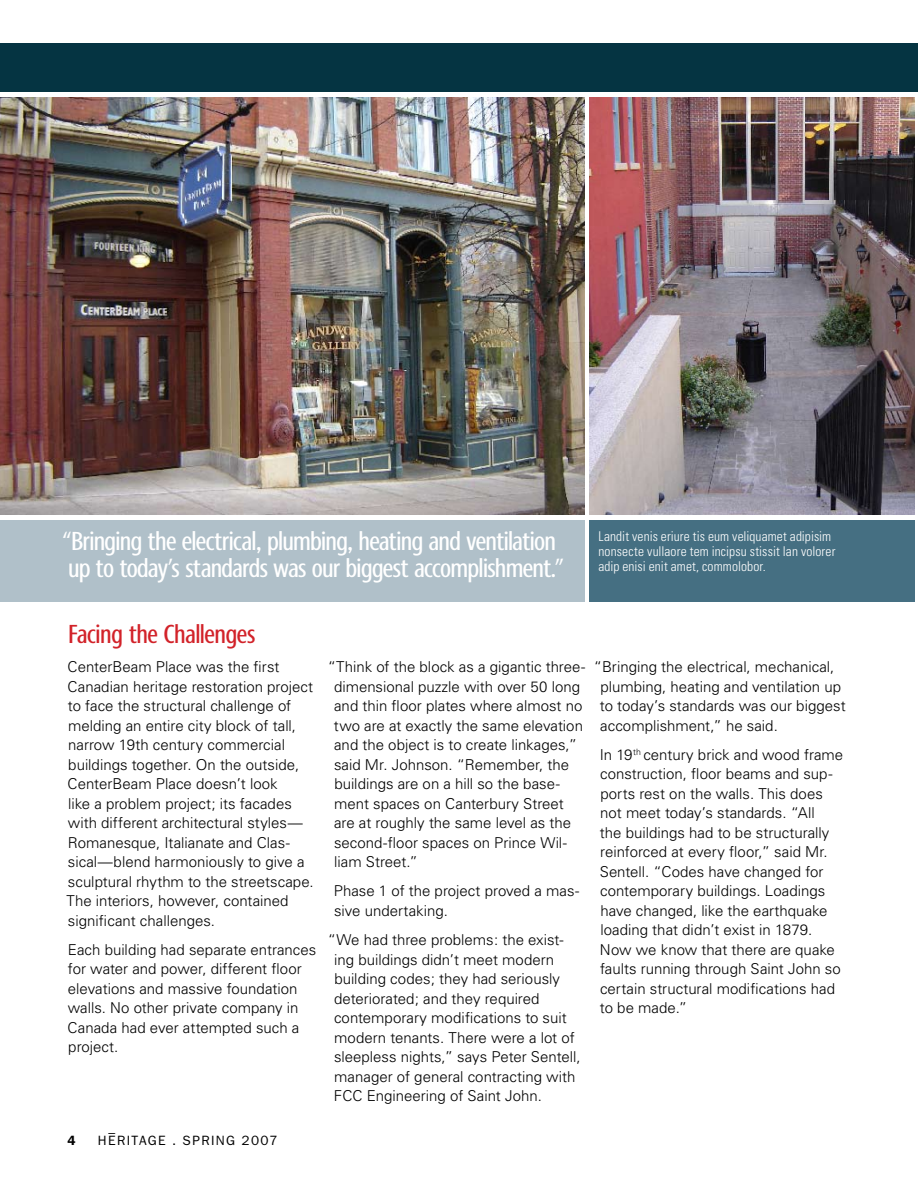
<style>
.page{position:relative;width:918px;height:1188px;background:#fff}
.page>*{position:absolute;margin:0;border:0;box-sizing:border-box;transform-origin:0 0}
.t1{font:300 27px/27px "Uunet";letter-spacing:-.005em;color:#fff}
.t2{font:300 27px "Uunet";letter-spacing:.005em;color:#d22229}
.t3{font:300 15px/19.5px "Univers";color:#000}
.t4{font:300 condensed 13.5px/15px "Univers";letter-spacing:.01em;color:#fff}
.t5{font:13.5px "Franklin Gothic";letter-spacing:.1em;color:#000}
</style>
<div class="page">
<div style="left:0;top:43px;width:918px;height:49px;background:#053442"></div>
<img style="left:0;top:97px;width:584px;height:418px">
<img style="left:590px;top:97px;width:325px;height:418px">
<div style="left:0;top:520px;width:584px;height:81px;background:#b0c0c9"></div>
<div style="left:590px;top:520px;width:325px;height:81px;background:#456f82"></div>
<h1 class="t1" style="left:63px;top:529px;width:503px">“Bringing the electrical, plumbing, heating and ventilation up to today’s standards was our biggest accomplishment.”</h1>
<p class="t4" style="left:598px;top:528px;width:238px">Landit venis eriure tis eum veliquamet adipisim nonsecte vullaore tem incipsu stissit lan volorer adip enisi enit amet, commolobor.</p>
<h1 class="t2" style="left:68px;top:620px;width:188px">Facing the Challenges</h1>
<p class="t3" style="left:66px;top:657px;width:249px">CenterBeam Place was the first Canadian heritage restoration project to face the structural challenge of melding an entire city block of tall, narrow 19th century commercial buildings together. On the outside, CenterBeam Place doesn’t look<br>like a problem project; its facades with different architectural styles— Romanesque, Italianate and Clas&shy;sical—blend harmoniously to give a sculptural rhythm to the streetscape.<br>The interiors, however, contained significant challenges.</p>
<p class="t3" style="left:68px;top:940px;width:250px">Each building had separate entrances for water and power, different floor elevations and massive foundation walls. No other private company in<br>Canada had ever attempted such a project.</p>
<p class="t5" style="left:109px;top:1125px;width:8px">–</p>
<p class="t5" style="left:98px;top:1133px;width:181px">HERITAGE . SPRING 2007</p>
<p class="t3" style="left:334px;top:657px;width:253px;text-indent:-6px">“Think of the block as a gigantic three&shy;dimensional puzzle with over 50 long and thin floor plates where almost no two are at exactly the same elevation and the object is to create linkages,” said Mr. Johnson. “Remember, the buildings are on a hill so the base&shy;ment spaces on Canterbury Street are at roughly the same level as the second-floor spaces on Prince Wil&shy;liam Street.”</p>
<p class="t3" style="left:334px;top:881px;width:247px">Phase 1 of the project proved a mas&shy;sive undertaking.</p>
<p class="t3" style="left:334px;top:930px;width:248px;text-indent:-6px">“We had three problems: the exist&shy;ing buildings didn’t meet modern building codes; they had seriously deteriorated; and they required contemporary modifications to suit modern tenants. There were a lot of sleepless nights,” says Peter Sentell, manager of general contracting with FCC Engineering of Saint John.</p>
<p class="t3" style="left:600px;top:657px;width:247px;text-indent:-6px">“Bringing the electrical, mechanical, plumbing, heating and ventilation up to today’s standards was our biggest accomplishment,” he said.</p>
<p class="t3" style="left:600px;top:745px;width:245px">In 19<sup>th</sup> century brick and wood frame construction, floor beams and sup&shy;ports rest on the walls. This does not meet today’s standards. “All<br>the buildings had to be structurally reinforced at every floor,” said Mr.<br>Sentell. “Codes have changed for contemporary buildings. Loadings have changed, like the earthquake loading that didn’t exist in 1879.<br>Now we know that there are quake faults running through Saint John so certain structural modifications had to be made.”</p>
</div>
